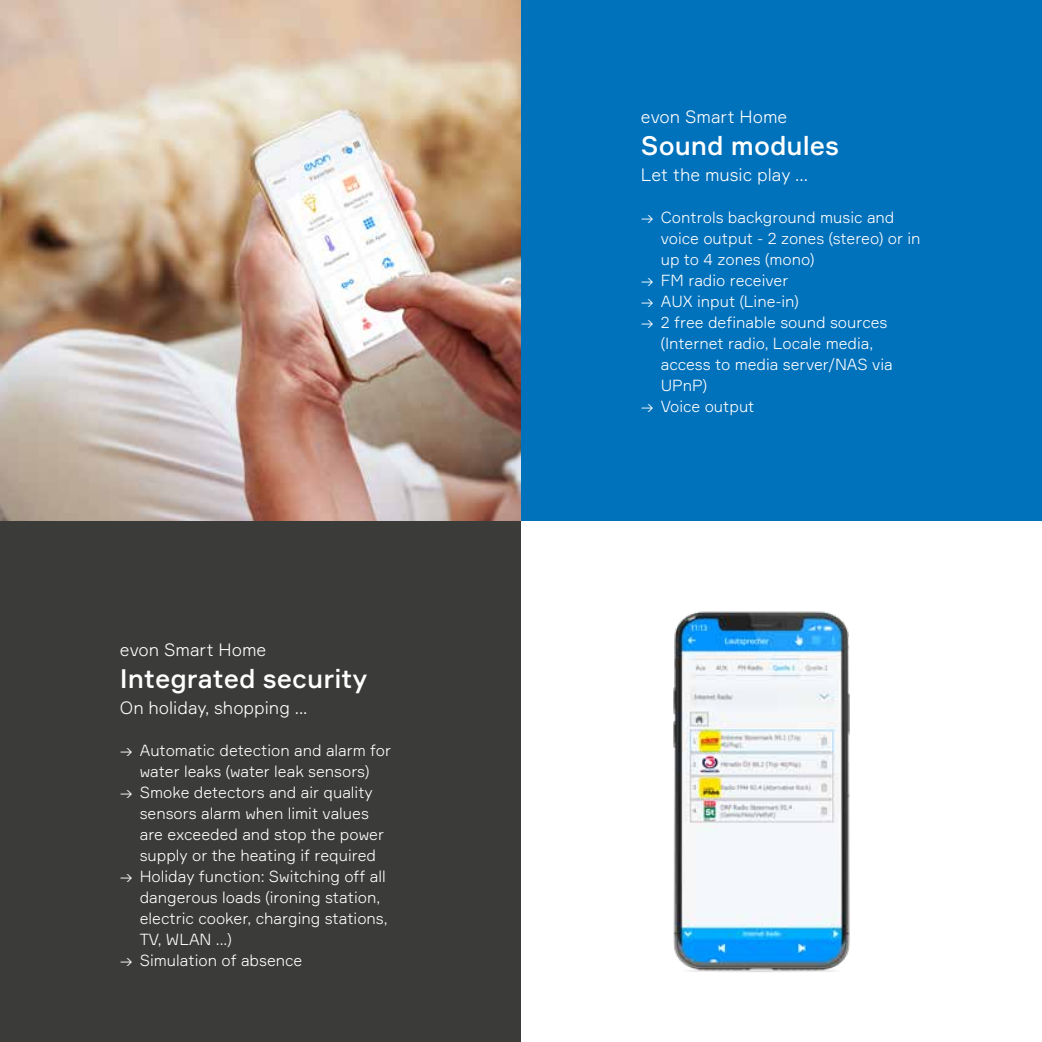
<style>
.page{position:relative;width:1042px;height:1042px;background:#fff}
.page>*{position:absolute;margin:0;border:0;box-sizing:border-box;transform-origin:0 0}
.t1{font:500 26.25px "Formular";color:#fff}
.t2{font:300 17.5px "Formular";color:#fff}
.t3{font:300 15.75px/21px "Formular";color:#fff}
</style>
<div class="page">
<div style="left:0;top:521px;width:521px;height:521px;background:#3b3b3a"></div>
<div style="left:521px;top:0;width:521px;height:521px;background:#0071bb"></div>
<img style="left:673px;top:611px;width:177px;height:361px">
<img style="left:0;top:0;width:521px;height:521px">
<p class="t2" style="left:120px;top:639px;width:148px">evon Smart Home</p>
<h1 class="t1" style="left:120px;top:662px;width:249px">Integrated security</h1>
<p class="t2" style="left:120px;top:697px;width:189px">On holiday, shopping ...</p>
<p class="t3" style="left:120px;top:739px;width:273px;text-align:center">→ Automatic detection and alarm for water leaks (water leak sensors)</p>
<p class="t3" style="left:140px;top:781px;width:246px;text-indent:-20px">→ Smoke detectors and air quality sensors alarm when limit values are exceeded and stop the power supply or the heating if required</p>
<p class="t3" style="left:140px;top:865px;width:249px;text-indent:-20px">→ Holiday function: Switching off all dangerous loads (ironing station, electric cooker, charging stations,<br>TV, WLAN ...)</p>
<p class="t3" style="left:120px;top:949px;width:184px">→ Simulation of absence</p>
<p class="t2" style="left:641px;top:106px;width:148px">evon Smart Home</p>
<h1 class="t1" style="left:641px;top:129px;width:200px">Sound modules</h1>
<p class="t2" style="left:641px;top:164px;width:169px">Let the music play ...</p>
<p class="t3" style="left:661px;top:206px;width:261px;text-indent:-20px">→ Controls background music and voice output - 2 zones (stereo) or in up to 4 zones (mono)</p>
<p class="t3" style="left:641px;top:269px;width:149px">→ FM radio receiver</p>
<p class="t3" style="left:641px;top:290px;width:159px">→ AUX input (Line-in)</p>
<p class="t3" style="left:661px;top:311px;width:233px;text-indent:-20px">→ 2 free definable sound sources (Internet radio, Locale media, access to media server/NAS via<br>UPnP)</p>
<p class="t3" style="left:641px;top:395px;width:115px">→ Voice output</p>
</div>
